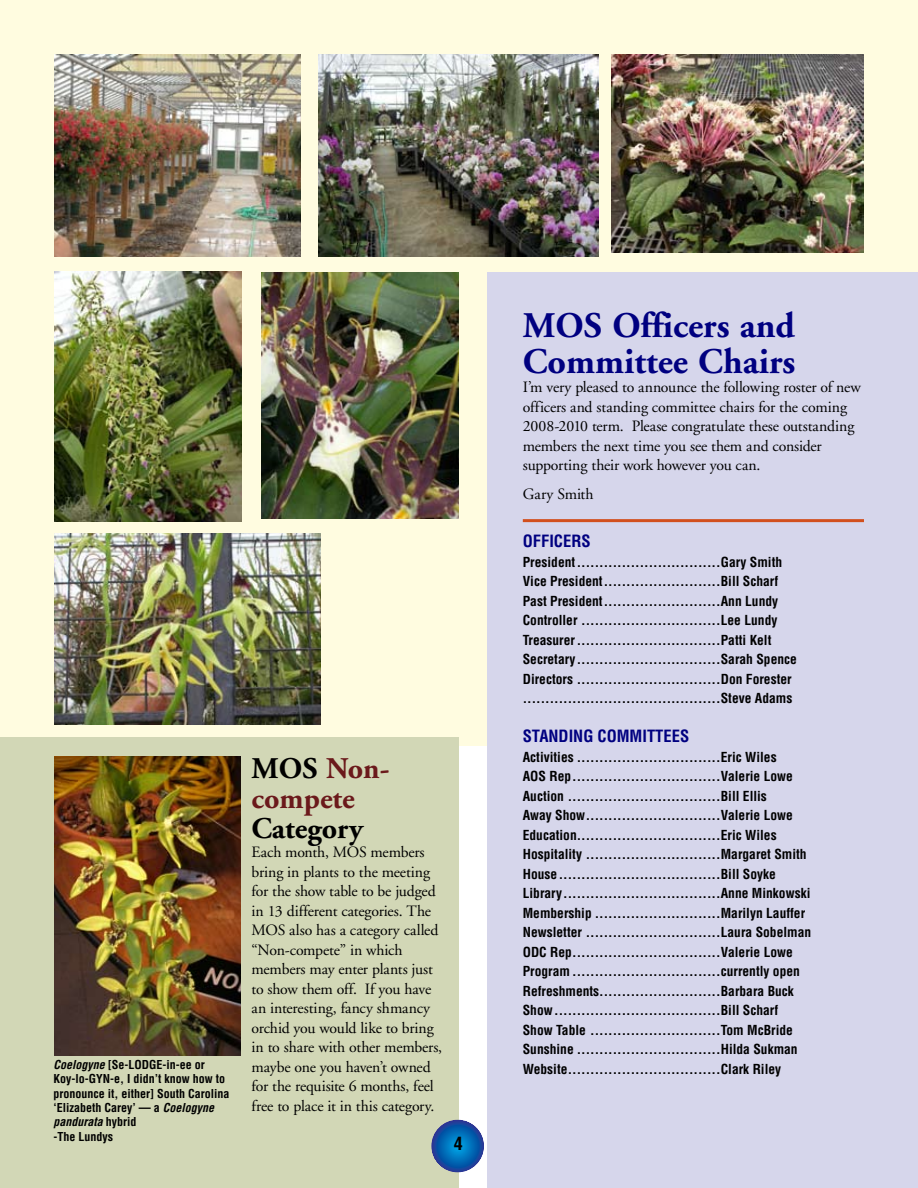
<style>
.page{position:relative;width:918px;height:1188px;background:#fff}
.page>*{position:absolute;margin:0;border:0;box-sizing:border-box;transform-origin:0 0}
.t1{font:700 36px/36px "Adobe Garamond";color:#000080}
.t2{font:700 30px/30px "Adobe Garamond";color:#6b191b}
.t3{font:700 30px "Adobe Garamond";color:#000}
.t4{font:700 condensed 16.5px "Helvetica";color:#000080}
.t5{font:15.75px/19.5px "Adobe Garamond";letter-spacing:-.01em;color:#000}
.t6{font:700 condensed 13.5px/19.5px "Helvetica";color:#000}
.t7{font:700 condensed 12px/14.4px "Helvetica";color:#000}
.s1{font-style:italic}
.s2{color:#000}
</style>
<div class="page">
<div style="left:0;top:0;width:918px;height:745px;background:#fffce0"></div>
<img style="left:318px;top:54px;width:280px;height:202px">
<img style="left:54px;top:271px;width:188px;height:251px">
<img style="left:54px;top:533px;width:266px;height:191px">
<img style="left:611px;top:54px;width:253px;height:198px">
<img style="left:261px;top:272px;width:198px;height:247px">
<img style="left:54px;top:54px;width:247px;height:202px">
<div style="left:0;top:738px;width:459px;height:450px;background:#d2d7b6"></div>
<img style="left:54px;top:756px;width:187px;height:299px">
<div style="left:487px;top:272px;width:431px;height:916px;background:#d6d6eb"></div>
<hr style="left:523px;top:519px;width:341px;height:3px;background:#d24f1d">
<svg style="left:431px;top:1120px;width:53px;height:52px;background:#0c5cac"></svg>
<svg style="left:454px;top:1136px;width:8px;height:14px"></svg>
<p class="t7" style="left:53px;top:1057px;width:178px"><span class="s1">Coelogyne</span> [Se-lodge-in-ee or<br>Koy-lo-GYN-e, I didn’t know how to pronounce it, either] South Carolina ‘Elizabeth Carey’ — a <span class="s1">Coelogyne pandurata</span> hybrid<br>-The Lundys</p>
<h2 class="t2" style="left:252px;top:754px;width:139px"><span class="s2">MOS</span> Non&shy;compete</h2>
<h2 class="t3" style="left:252px;top:812px;width:113px">Category</h2>
<p class="t5" style="left:252px;top:843px;width:192px">Each month, MOS members bring in plants to the meeting for the show table to be judged in 13 different categories. The<br>MOS also has a category called “Non-compete” in which members may enter plants just to show them off. If you have an interesting, fancy shmancy orchid you would like to bring in to share with other members, maybe one you haven’t owned for the requisite 6 months, feel free to place it in this category.</p>
<h1 class="t1" style="left:523px;top:308px;width:274px">MOS Officers and<br>Committee Chairs</h1>
<p class="t5" style="left:523px;top:378px;width:339px">I’m very pleased to announce the following roster of new officers and standing committee chairs for the coming 2008-2010 term. Please congratulate these outstanding members the next time you see them and consider supporting their work however you can.</p>
<p class="t5" style="left:523px;top:484px;width:72px">Gary Smith</p>
<p class="t4" style="left:523px;top:531px;width:67px">Officers</p>
<p class="t6" style="left:523px;top:552px;width:276px">President................................Gary Smith Vice President..........................Bill Scharf Past President..........................Ann Lundy Controller ...............................Lee Lundy Treasurer................................Patti Kelt Secretary................................Sarah Spence Directors ................................Don Forester ............................................Steve Adams</p>
<p class="t4" style="left:523px;top:726px;width:166px">Standing Committees</p>
<p class="t6" style="left:523px;top:747px;width:290px">Activities ................................Eric Wiles<br>AOS Rep.................................Valerie Lowe Auction ..................................Bill Ellis<br>Away Show..............................Valerie Lowe Education................................Eric Wiles Hospitality ..............................Margaret Smith House....................................Bill Soyke Library...................................Anne Minkowski Membership ............................Marilyn Lauffer Newsletter ..............................Laura Sobelman ODC Rep.................................Valerie Lowe Program .................................currently open Refreshments...........................Barbara Buck Show.....................................Bill Scharf Show Table .............................Tom McBride Sunshine ................................Hilda Sukman Website..................................Clark Riley</p>
</div>
